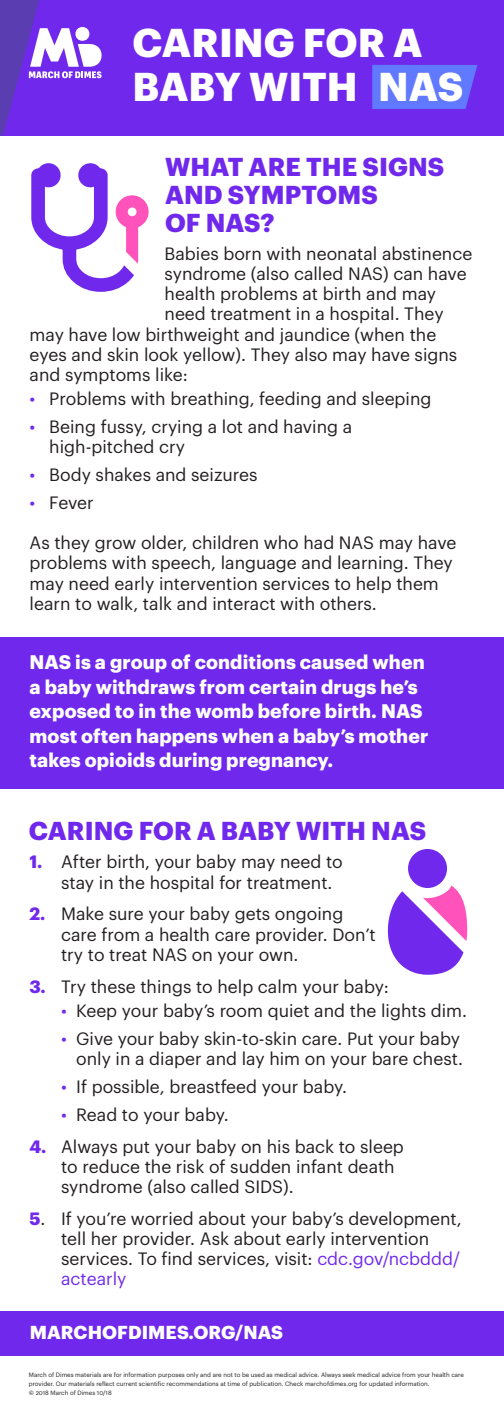
<style>
.page{position:relative;width:504px;height:1418px;background:#fff}
.page>*{position:absolute;margin:0;border:0;box-sizing:border-box;transform-origin:0 0}
.t1{font:700 39.38px/43.8px "Graphik";letter-spacing:.005em;color:#fff}
.t2{font:700 25.38px/28px "Graphik";letter-spacing:.005em;color:#7029ec}
.t3{font:700 19.25px/24.5px "Graphik";letter-spacing:.005em;color:#fff}
.t4{font:700 18.38px "Graphik";letter-spacing:.005em;color:#fff}
.t5{font:17.5px/20.1px "Graphik";color:#231f20}
.Copyright_info{font:6.12px/8.8px "Graphik";color:#231f20}
.s1{color:#7029ec}
.s2{font-weight:700;color:#7029ec}
</style>
<div class="page">
<div style="left:0;top:0;width:504px;height:135px;background:#7029ec"></div>
<div style="left:372px;top:65px;width:105px;height:44px;background:#6179ff"></div>
<svg style="left:0;top:0;width:102px;height:135px"></svg>
<div style="left:75px;top:27px;width:14px;height:14px;background:#fff;border-radius:50%"></div>
<svg style="left:31px;top:163px;width:118px;height:129px"></svg>
<div style="left:408px;top:849px;width:39px;height:39px;background:#7029ec;border-radius:50%"></div>
<svg style="left:388px;top:885px;width:79px;height:89px"></svg>
<div style="left:0;top:1311px;width:503px;height:44px;background:#7029ec"></div>
<div style="left:0;top:637px;width:504px;height:151px;background:#7029ec"></div>
<p class="t1" style="left:133px;top:17px;width:332px">CARING FOR A<br>BABY WITH NAS</p>
<p class="t2" style="left:165px;top:151px;width:281px">WHAT ARE THE SIGNS<br>AND SYMPTOMS<br>OF NAS?</p>
<p class="t5" style="left:165px;top:242px;width:309px">Babies born with neonatal abstinence</p>
<p class="t5" style="left:165px;top:262px;width:304px">syndrome (also called NAS) can have</p>
<p class="t5" style="left:165px;top:282px;width:273px">health problems at birth and may</p>
<p class="t5" style="left:165px;top:302px;width:281px">need treatment in a hospital. They</p>
<p class="t5" style="left:30px;top:323px;width:408px">may have low birthweight and jaundice (when the</p>
<p class="t5" style="left:30px;top:343px;width:429px">eyes and skin look yellow). They also may have signs</p>
<p class="t5" style="left:30px;top:363px;width:160px">and symptoms like:</p>
<p class="t5" style="left:30px;top:387px;width:403px"><span class="s1">•</span> Problems with breathing, feeding and sleeping</p>
<p class="t5" style="left:49px;top:415px;width:304px;text-indent:-20px"><span class="s1">•</span> Being fussy, crying a lot and having a high-pitched cry</p>
<p class="t5" style="left:30px;top:463px;width:230px"><span class="s1">•</span> Body shakes and seizures</p>
<p class="t5" style="left:30px;top:491px;width:66px"><span class="s1">•</span> Fever</p>
<p class="t5" style="left:30px;top:531px;width:428px">As they grow older, children who had NAS may have problems with speech, language and learning. They may need early intervention services to help them learn to walk, talk and interact with others.</p>
<p class="t3" style="left:30px;top:648px;width:400px">NAS is a group of conditions caused when a baby withdraws from certain drugs he’s exposed to in the womb before birth. NAS most often happens when a baby’s mother takes opioids during pregnancy.</p>
<p class="t2" style="left:29px;top:814px;width:399px">CARING FOR A BABY WITH NAS</p>
<p class="t5" style="left:61px;top:850px;width:283px;text-indent:-32px"><span class="s2">1.</span> After birth, your baby may need to stay in the hospital for treatment.</p>
<p class="t5" style="left:61px;top:902px;width:316px;text-indent:-32px"><span class="s2">2.</span> Make sure your baby gets ongoing care from a health care provider. Don’t try to treat NAS on your own.</p>
<p class="t5" style="left:30px;top:974px;width:361px"><span class="s2">3.</span> Try these things to help calm your baby:</p>
<p class="t5" style="left:61px;top:999px;width:407px"><span class="s1">•</span> Keep your baby’s room quiet and the lights dim.</p>
<p class="t5" style="left:61px;top:1027px;width:403px;text-align:right"><span class="s1">•</span> Give your baby skin-to-skin care. Put your baby only in a diaper and lay him on your bare chest.</p>
<p class="t5" style="left:61px;top:1075px;width:288px"><span class="s1">•</span> If possible, breastfeed your baby.</p>
<p class="t5" style="left:61px;top:1103px;width:169px"><span class="s1">•</span> Read to your baby.</p>
<p class="t5" style="left:61px;top:1135px;width:344px;text-indent:-32px"><span class="s2">4.</span> Always put your baby on his back to sleep to reduce the risk of sudden infant death syndrome (also called SIDS).</p>
<p class="t5" style="left:61px;top:1207px;width:402px;text-indent:-32px"><span class="s2">5</span>. If you’re worried about your baby’s development, tell her provider. Ask about early intervention services. To find services, visit: <span class="s1">cdc.gov/ncbddd/ actearly</span></p>
<p class="t4" style="left:30px;top:1317px;width:255px">MARCHOFDIMES.ORG/NAS</p>
<p class="Copyright_info" style="left:29px;top:1369px;width:437px">March of Dimes materials are for information purposes only and are not to be used as medical advice. Always seek medical advice from your health care provider. Our materials reflect current scientific recommendations at time of publication. Check marchofdimes.org for updated information.<br>© 2018 March of Dimes 10/18</p>
</div>
